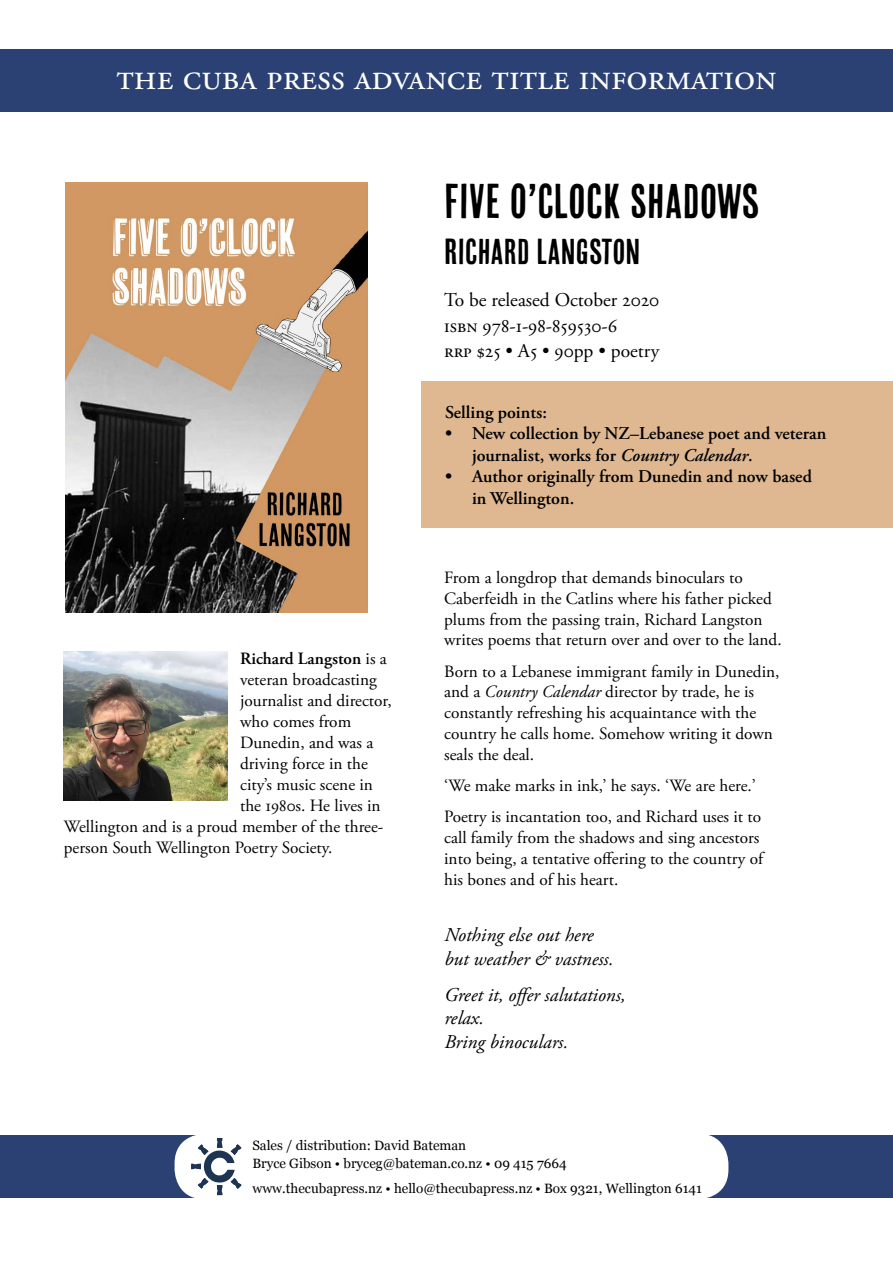
<style>
.page{position:relative;width:893px;height:1263px;background:#fff}
.page>*{position:absolute;margin:0;border:0;box-sizing:border-box;transform-origin:0 0}
.t1{font:48.75px "Cheap Pine Sans";color:#000}
.t2{font:37.35px "Adobe Garamond Pro";color:#fff}
.t3{font:36px "Cheap Pine Sans";color:#000}
.t4{font:italic 19.5px/23.4px "Adobe Garamond Pro";color:#000}
.t5{font:19.5px/25.5px "Adobe Garamond Pro";color:#000}
.t6{font:600 18px/21.6px "Adobe Garamond Pro";color:#000}
.t7{font:17.25px/20.7px "Adobe Garamond Pro";color:#000}
.t8{font:600 17.25px "Adobe Garamond Pro";color:#000}
.t9{font:13.5px/18px "Georgia";color:#000}
.s1{font-weight:400}
.s2{font-style:italic}
</style>
<div class="page">
<div style="left:422px;top:381px;width:471px;height:146px;background:#dfb891"></div>
<div style="left:0;top:49px;width:893px;height:63px;background:#2b4173"></div>
<div style="left:0;top:1135px;width:893px;height:63px;background:#2b4173"></div>
<div style="left:175px;top:1134px;width:553px;height:65px;background:#fff;border-radius:30px"></div>
<svg style="left:191px;top:1138px;width:51px;height:57px"></svg>
<img style="left:64px;top:651px;width:163px;height:149px">
<img style="left:66px;top:182px;width:301px;height:430px">
<h2 class="t2" style="left:116px;top:55px;width:662px">the cuba press advance title information</h2>
<h1 class="t1" style="left:444px;top:174px;width:317px">FIVE O’CLOCK SHADOWS</h1>
<h3 class="t3" style="left:444px;top:231px;width:197px">RICHARD LANGSTON</h3>
<p class="t5" style="left:444px;top:288px;width:217px">To be released October 2020<br>ISBN 978-1-98-859530-6<br>rrp $25 • A5 • 90pp • poetry</p>
<p class="t8" style="left:240px;top:648px;width:148px">Richard Langston <span class="s1">is a</span></p>
<p class="t7" style="left:240px;top:670px;width:138px">veteran broadcasting</p>
<p class="t7" style="left:240px;top:691px;width:153px">journalist and director,</p>
<p class="t7" style="left:240px;top:712px;width:113px">who comes from</p>
<p class="t7" style="left:240px;top:733px;width:135px">Dunedin, and was a</p>
<p class="t7" style="left:240px;top:754px;width:129px">driving force in the</p>
<p class="t7" style="left:240px;top:775px;width:134px">city’s music scene in</p>
<p class="t7" style="left:240px;top:796px;width:142px">the 1980s. He lives in</p>
<p class="t7" style="left:64px;top:817px;width:321px">Wellington and is a proud member of the three-</p>
<p class="t7" style="left:64px;top:837px;width:270px">person South Wellington Poetry Society.</p>
<p class="t6" style="left:445px;top:401px;width:103px">Selling points:</p>
<p class="t6" style="left:472px;top:423px;width:356px;text-indent:-27px">• New collection by NZ–Lebanese poet and veteran journalist, works for <span class="s2">Country Calendar</span>.</p>
<p class="t6" style="left:472px;top:466px;width:341px;text-indent:-27px">• Author originally from Dunedin and now based in Wellington.</p>
<p class="t7" style="left:444px;top:568px;width:339px">From a longdrop that demands binoculars to Caberfeidh in the Catlins where his father picked plums from the passing train, Richard Langston writes poems that return over and over to the land.</p>
<p class="t7" style="left:444px;top:661px;width:337px">Born to a Lebanese immigrant family in Dunedin, and a <span class="s2">Country Calendar</span> director by trade, he is constantly refreshing his acquaintance with the country he calls home. Somehow writing it down seals the deal.</p>
<p class="t7" style="left:444px;top:770px;width:318px;line-height:31.3px">‘We make marks in ink,’ he says. ‘We are here.’<br>Poetry is incantation too, and Richard uses it to</p>
<p class="t7" style="left:444px;top:828px;width:322px">call family from the shadows and sing ancestors into being, a tentative offering to the country of his bones and of his heart.</p>
<p class="t4" style="left:444px;top:924px;width:171px">Nothing else out here but weather &amp; vastness.</p>
<p class="t4" style="left:444px;top:983px;width:183px">Greet it, offer salutations, relax.<br>Bring binoculars.</p>
<p class="t9" style="left:252px;top:1136px;width:316px">Sales / distribution: David Bateman<br>Bryce Gibson • bryceg@bateman.co.nz • 09 415 7664</p>
<p class="t9" style="left:252px;top:1178px;width:451px">www.thecubapress.nz • hello@thecubapress.nz • Box 9321, Wellington 6141</p>
</div>
